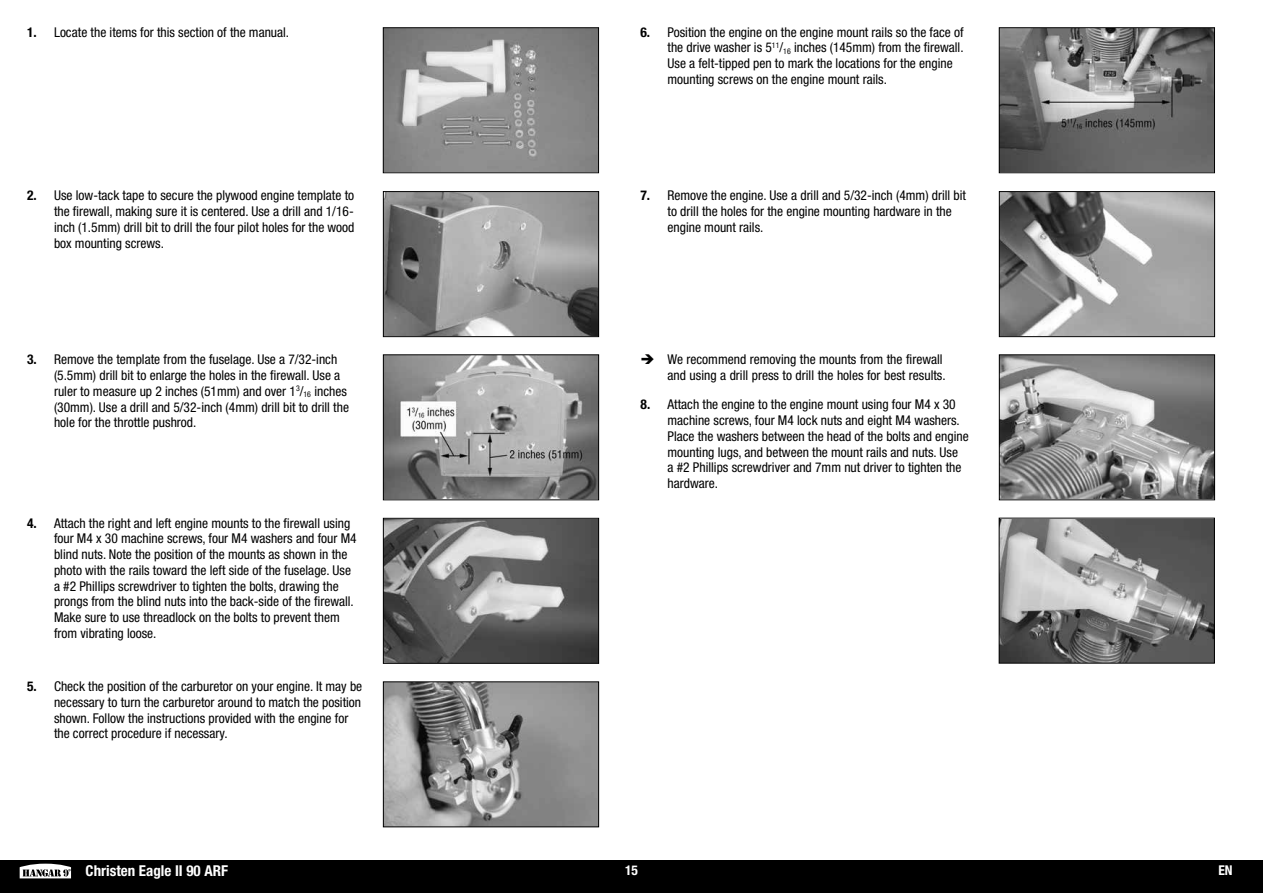
<style>
.page{position:relative;width:1263px;height:893px;background:#fff}
.page>*{position:absolute;margin:0;border:0;box-sizing:border-box;transform-origin:0 0}
.t1{font:700 condensed 15px "Helvetica Neue LT Std";color:#fff}
.t2{font:condensed 13.5px/15.8px "Helvetica Neue LT Std";color:#000}
.t3{font:condensed 13.5px/15.8px "Helvetica Neue LT Std";color:#000101}
.t4{font:700 condensed 13.5px "Helvetica Neue LT Std";color:#fff}
.s1{font-weight:700}
</style>
<div class="page">
<img style="left:1001px;top:520px;width:212px;height:142px">
<div style="left:999px;top:518px;width:216px;height:146px;border:1px solid #000"></div>
<div style="left:0;top:860px;width:1263px;height:33px;background:#000"></div>
<svg style="left:20px;top:864px;width:51px;height:14px"></svg>
<img style="left:385px;top:29px;width:212px;height:142px">
<div style="left:383px;top:27px;width:216px;height:146px;border:1px solid #000"></div>
<img style="left:1001px;top:29px;width:212px;height:142px">
<div style="left:999px;top:27px;width:216px;height:146px;border:1px solid #000"></div>
<img style="left:385px;top:193px;width:212px;height:142px">
<div style="left:383px;top:191px;width:216px;height:146px;border:1px solid #000"></div>
<img style="left:1001px;top:193px;width:212px;height:142px">
<div style="left:999px;top:191px;width:216px;height:146px;border:1px solid #000"></div>
<img style="left:385px;top:356px;width:212px;height:142px">
<div style="left:383px;top:354px;width:216px;height:146px;border:1px solid #000"></div>
<img style="left:1001px;top:356px;width:212px;height:142px">
<div style="left:999px;top:354px;width:216px;height:146px;border:1px solid #000"></div>
<img style="left:385px;top:520px;width:212px;height:142px">
<div style="left:383px;top:518px;width:216px;height:146px;border:1px solid #000"></div>
<img style="left:385px;top:683px;width:212px;height:142px">
<div style="left:383px;top:681px;width:216px;height:146px;border:1px solid #000"></div>
<p class="t2" style="left:27px;top:24px;width:264px"><span class="s1">1.</span> Locate the items for this section of the manual.</p>
<p class="t2" style="left:54px;top:188px;width:302px;text-align:justify;text-indent:-27px"><span class="s1">2.</span> Use low-tack tape to secure the plywood engine template to the firewall, making sure it is centered. Use a drill and 1/16- inch (1.5mm) drill bit to drill the four pilot holes for the wood box mounting screws.</p>
<p class="t2" style="left:54px;top:352px;width:297px;text-indent:-27px"><span class="s1">3.</span> Remove the template from the fuselage. Use a 7/32-inch (5.5mm) drill bit to enlarge the holes in the firewall. Use a ruler to measure up 2 inches (51mm) and over 1<sup>3</sup>/<sub>16</sub> inches (30mm). Use a drill and 5/32-inch (4mm) drill bit to drill the hole for the throttle pushrod.</p>
<p class="t2" style="left:54px;top:515px;width:304px;text-indent:-27px"><span class="s1">4.</span> Attach the right and left engine mounts to the firewall using four M4 x 30 machine screws, four M4 washers and four M4 blind nuts. Note the position of the mounts as shown in the photo with the rails toward the left side of the fuselage. Use a #2 Phillips screwdriver to tighten the bolts, drawing the prongs from the blind nuts into the back-side of the firewall.<br>Make sure to use threadlock on the bolts to prevent them from vibrating loose.</p>
<p class="t2" style="left:54px;top:678px;width:310px;text-indent:-27px"><span class="s1">5.</span> Check the position of the carburetor on your engine. It may be necessary to turn the carburetor around to match the position shown. Follow the instructions provided with the engine for the correct procedure if necessary.</p>
<p class="t2" style="left:667px;top:24px;width:298px;text-indent:-27px"><span class="s1">6.</span> Position the engine on the engine mount rails so the face of the drive washer is 5<sup>11</sup>/<sub>16</sub> inches (145mm) from the firewall.<br>Use a felt-tipped pen to mark the locations for the engine mounting screws on the engine mount rails.</p>
<p class="t2" style="left:667px;top:188px;width:300px;text-indent:-27px"><span class="s1">7.</span> Remove the engine. Use a drill and 5/32-inch (4mm) drill bit to drill the holes for the engine mounting hardware in the engine mount rails.</p>
<p class="t3" style="left:667px;top:352px;width:280px">We recommend removing the mounts from the firewall and using a drill press to drill the holes for best results.</p>
<p class="t2" style="left:667px;top:397px;width:303px;text-indent:-27px"><span class="s1">8.</span> Attach the engine to the engine mount using four M4 x 30 machine screws, four M4 lock nuts and eight M4 washers.<br>Place the washers between the head of the bolts and engine mounting lugs, and between the mount rails and nuts. Use<br>a #2 Phillips screwdriver and 7mm nut driver to tighten the hardware.</p>
<p class="t1" style="left:86px;top:862px;width:144px">Christen Eagle II 90 ARF</p>
<p class="t4" style="left:625px;top:862px;width:14px">15</p>
<p class="t4" style="left:1218px;top:862px;width:16px">EN</p>
</div>
